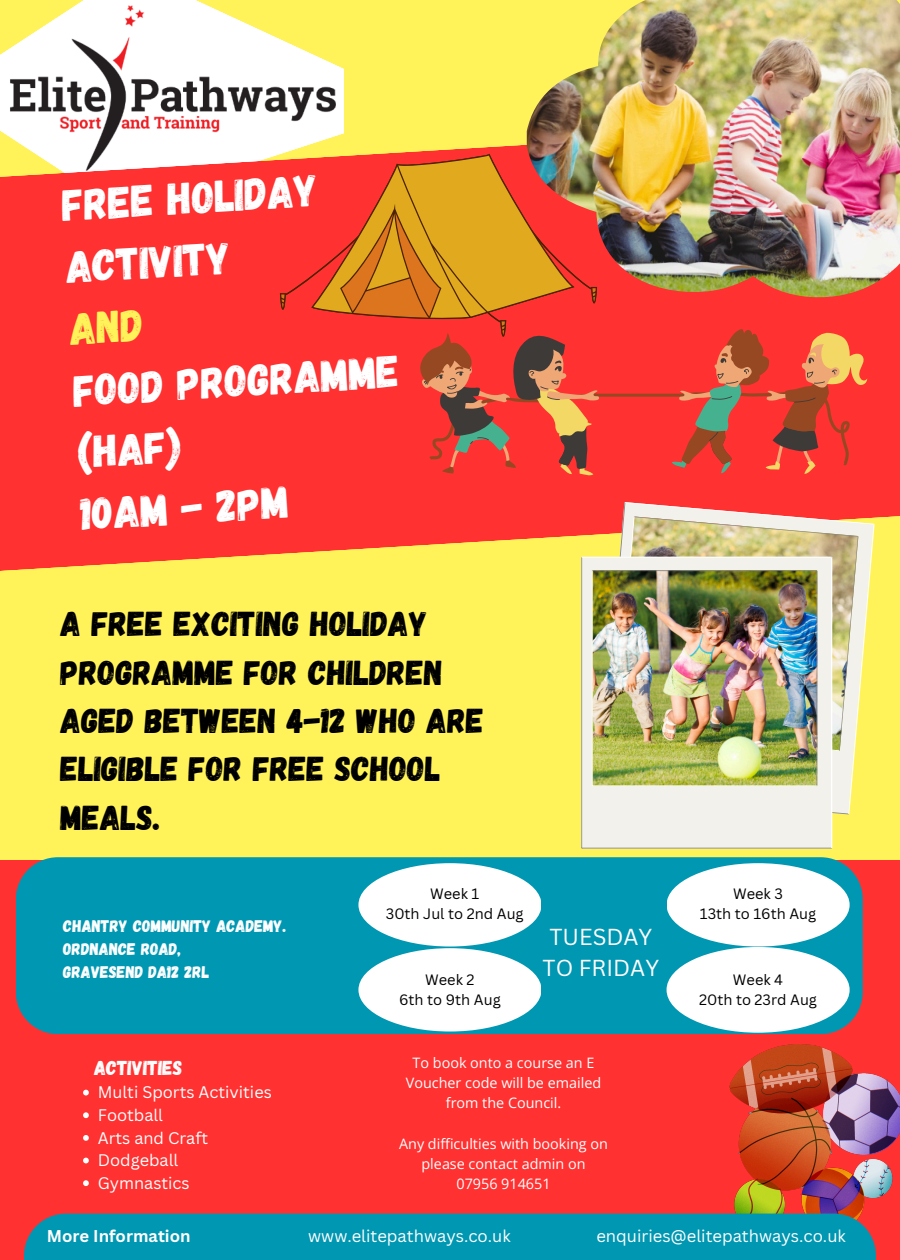
<style>
.page{position:relative;width:900px;height:1260px;background:#fff359}
.page>*{position:absolute;margin:0;border:0;box-sizing:border-box;transform-origin:0 0}
.t1{font:44.31px/61.9px "Gagalin";color:#fff}
.t2{font:34.5px/48.2px "Gagalin";color:#000}
.t3{font:22.5px/31.4px "Canva Sans";color:#fff;text-align:center}
.t4{font:20.06px "Gagalin";color:#fff}
.t5{font:16.75px/23.1px "Gagalin";color:#fff}
.t6{font:16.62px "Canva Sans";color:#fff}
.t7{font:700 16.62px "Canva Sans";color:#fff}
.t8{font:16.31px "Canva Sans";color:#fff}
.t9{font:14.62px "Canva Sans";color:#000}
.t10{font:14.38px/20.1px "Open Sans";color:#fff;text-align:center}
.s1{color:#fff359}
</style>
<div class="page">
<img style="left:0;top:90px;width:344px;height:28px">
<svg style="left:0;top:92px;width:168px;height:26px;background:#a8a5a6"></svg>
<svg style="left:0;top:118px;width:900px;height:453px;background:#fe5444"></svg>
<svg style="left:0;top:0;width:344px;height:90px"></svg>
<img style="left:527px;top:0;width:373px;height:297px">
<img style="left:581px;top:502px;width:294px;height:347px">
<img style="left:312px;top:155px;width:562px;height:324px">
<svg style="left:280px;top:154px;width:317px;height:183px;background:#e36529"></svg>
<div style="left:0;top:860px;width:900px;height:400px;background:#ff3131"></div>
<div style="left:16px;top:857px;width:846px;height:177px;background:#0097b2;border-radius:42px"></div>
<div style="left:358px;top:863px;width:183px;height:84px;background:#fff;border-radius:50%"></div>
<div style="left:667px;top:947px;width:183px;height:86px;background:#fff;border-radius:50%"></div>
<img style="left:730px;top:1045px;width:170px;height:169px">
<div style="left:24px;top:1214px;width:852px;height:46px;background:#0097b2"></div>
<div style="left:358px;top:948px;width:183px;height:84px;background:#fff;border-radius:50%"></div>
<div style="left:667px;top:863px;width:183px;height:84px;background:#fff;border-radius:50%"></div>
<svg style="left:83px;top:1090px;width:6px;height:5px"></svg>
<svg style="left:83px;top:1112px;width:6px;height:6px"></svg>
<svg style="left:83px;top:1135px;width:6px;height:6px"></svg>
<svg style="left:83px;top:1158px;width:6px;height:5px"></svg>
<svg style="left:83px;top:1180px;width:6px;height:6px"></svg>
<p class="t1" style="left:61px;top:171px;width:329px;rotate:-3deg">FREE HOLIDAY<br>ACTIVITY<br><span class="s1">AND<br></span>FOOD PROGRAMME (HAF)<br>10AM - 2PM</p>
<h2 class="t2" style="left:61px;top:598px;width:425px">A FREE EXCITING HOLIDAY<br>PROGRAMME FOR CHILDREN<br>AGED BETWEEN 4-12 WHO ARE<br>ELIGIBLE FOR FREE SCHOOL<br>MEALS.</h2>
<p class="t5" style="left:63px;top:913px;width:224px">CHANTRY COMMUNITY ACADEMY.<br>ORDNANCE ROAD,<br>GRAVESEND DA12 2RL</p>
<h5 class="t9" style="left:430px;top:883px;width:51px">Week 1</h5>
<p class="t9" style="left:386px;top:903px;width:139px">30th Jul to 2nd Aug</p>
<p class="t9" style="left:425px;top:970px;width:51px">Week 2</p>
<p class="t9" style="left:399px;top:990px;width:103px">6th to 9th Aug</p>
<p class="t3" style="left:543px;top:920px;width:118px">TUESDAY<br>TO FRIDAY</p>
<p class="t9" style="left:733px;top:883px;width:51px">Week 3</p>
<h3 class="t9" style="left:700px;top:903px;width:118px">13th to 16th Aug</h3>
<p class="t9" style="left:733px;top:970px;width:52px">Week 4</p>
<h4 class="t9" style="left:699px;top:990px;width:120px">20th to 23rd Aug</h4>
<p class="t10" style="left:406px;top:1052px;width:197px">To book onto a course an E<br>Voucher code will be emailed from the Council.</p>
<p class="t10" style="left:399px;top:1133px;width:210px">Any difficulties with booking on please contact admin on</p>
<p class="t10" style="left:457px;top:1173px;width:96px">07956 914651</p>
<p class="t4" style="left:94px;top:1055px;width:90px">ACTIVITIES</p>
<p class="t8" style="left:98px;top:1081px;width:176px">Multi Sports Activities</p>
<p class="t8" style="left:98px;top:1104px;width:67px">Football</p>
<p class="t8" style="left:98px;top:1126px;width:112px">Arts and Craft</p>
<p class="t8" style="left:98px;top:1149px;width:82px">Dodgeball</p>
<p class="t8" style="left:98px;top:1172px;width:93px">Gymnastics</p>
<p class="t7" style="left:47px;top:1224px;width:145px">More Information</p>
<p class="t6" style="left:308px;top:1224px;width:204px">www.elitepathways.co.uk</p>
<p class="t6" style="left:596px;top:1224px;width:251px">enquiries@elitepathways.co.uk</p>
</div>
